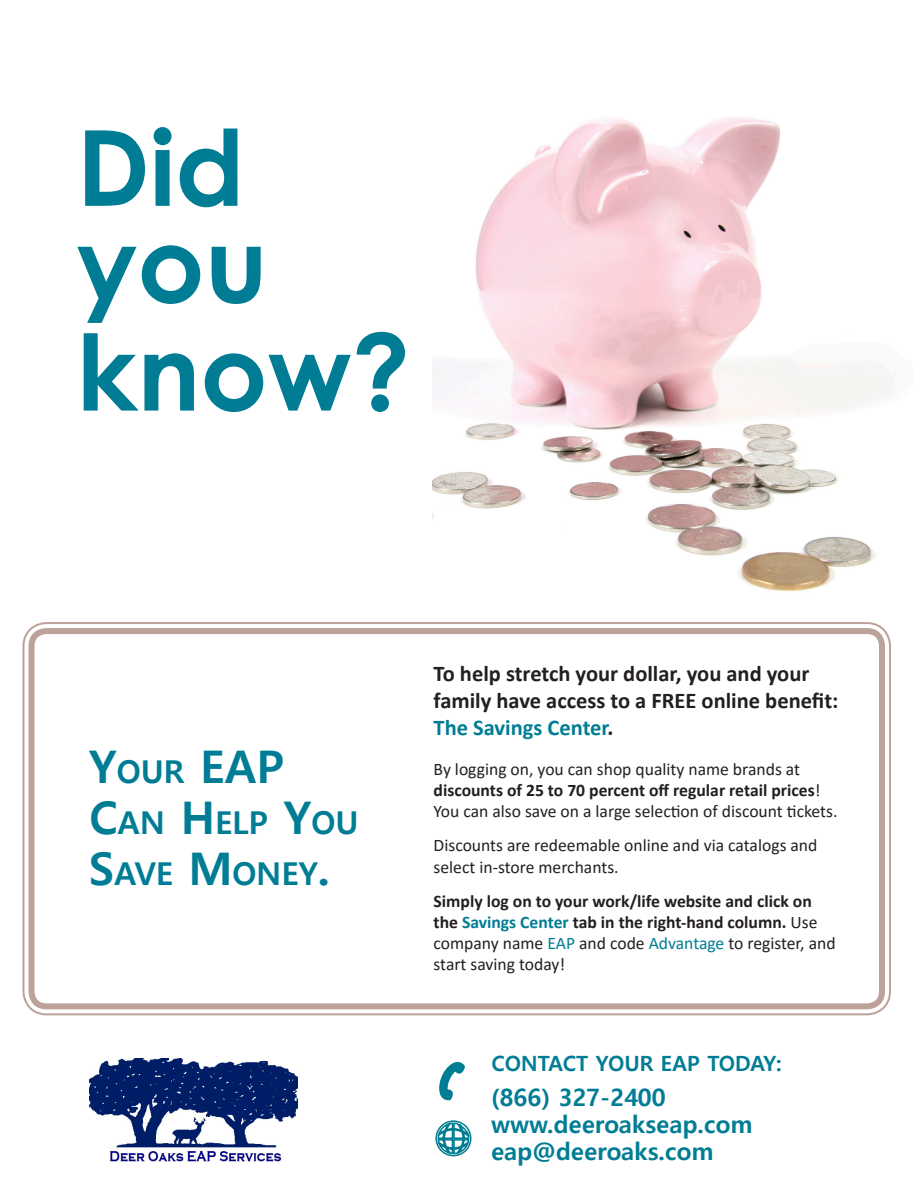
<style>
.page{position:relative;width:918px;height:1188px;background:#fff}
.page>*{position:absolute;margin:0;border:0;box-sizing:border-box;transform-origin:0 0}
.t1{font:700 105px/96.8px "Century Gothic";color:#007d94}
.t2{font:700 45px "Malgun Gothic";color:#007d94}
.t3{font:700 31.5px/51px "Malgun Gothic";color:#007d94}
.t4{font:700 24px/27px "Malgun Gothic";color:#007d94}
.t5{font:700 24px "Malgun Gothic";color:#007d94}
.t6{font:700 22.5px/27px "Calibri";color:#231f20}
.t7{font:700 21px "Malgun Gothic";color:#007d94}
.t8{font:17.7px/21.1px "Calibri";color:#231f20}
.t9{font:700 17.7px/21.1px "Calibri";color:#231f20}
.s1{font-size:31.5px}
.s2{font-size:45px}
.s3{color:#007d94}
.s4{font-weight:700}
.s5{font-weight:400}
.s6{font-weight:400;color:#007d94}
</style>
<div class="page">
<img style="left:432px;top:116px;width:453px;height:476px">
<div style="left:424px;top:1111px;width:56px;height:55px;border:1px solid #fff;border-radius:10px"></div>
<svg style="left:435px;top:1120px;width:37px;height:37px"></svg>
<svg style="left:439px;top:1062px;width:26px;height:39px"></svg>
<div style="left:23px;top:622px;width:868px;height:393px;border:2px solid #bda29b;border-radius:23px"></div>
<div style="left:28px;top:628px;width:857px;height:381px;border:6px solid #bda29b;border-radius:15px"></div>
<img style="left:89px;top:1059px;width:209px;height:103px">
<h1 class="t1" style="left:76px;top:115px;width:193px">Did you</h1>
<h1 class="t1" style="left:76px;top:319px;width:335px">know?</h1>
<h2 class="t2" style="left:89px;top:740px;width:197px">Y<span class="s1">OUR</span> EAP</h2>
<h3 class="t3" style="left:89px;top:798px;width:271px"><span class="s2">C</span>AN <span class="s2">H</span>ELP <span class="s2">Y</span>OU<br><span class="s2">S</span>AVE <span class="s2">M</span>ONEY<span class="s2">.</span></h3>
<p class="t6" style="left:434px;top:659px;width:406px">To help stretch your dollar, you and your family have access to a FREE online benefit:<br><span class="s3">The Savings Center</span>.</p>
<p class="t8" style="left:434px;top:758px;width:405px">By logging on, you can shop quality name brands at <span class="s4">discounts of 25 to 70 percent off regular retail prices</span>!<br>You can also save on a large selection of discount tickets.</p>
<p class="t8" style="left:434px;top:834px;width:385px">Discounts are redeemable online and via catalogs and select in-store merchants.</p>
<p class="t9" style="left:434px;top:890px;width:404px">Simply log on to your work/life website and click on the <span class="s3">Savings Center</span> tab in the right-hand column. <span class="s5">Use company name</span> <span class="s6">EAP</span> <span class="s5">and code</span> <span class="s6">Advantage</span> <span class="s5">to register, and start saving today!</span></p>
<p class="t7" style="left:492px;top:1051px;width:292px">CONTACT YOUR EAP TODAY:</p>
<h3 class="t5" style="left:491px;top:1084px;width:176px">(866) 327-2400</h3>
<h3 class="t4" style="left:491px;top:1111px;width:263px">www.deeroakseap.com eap@deeroaks.com</h3>
</div>
